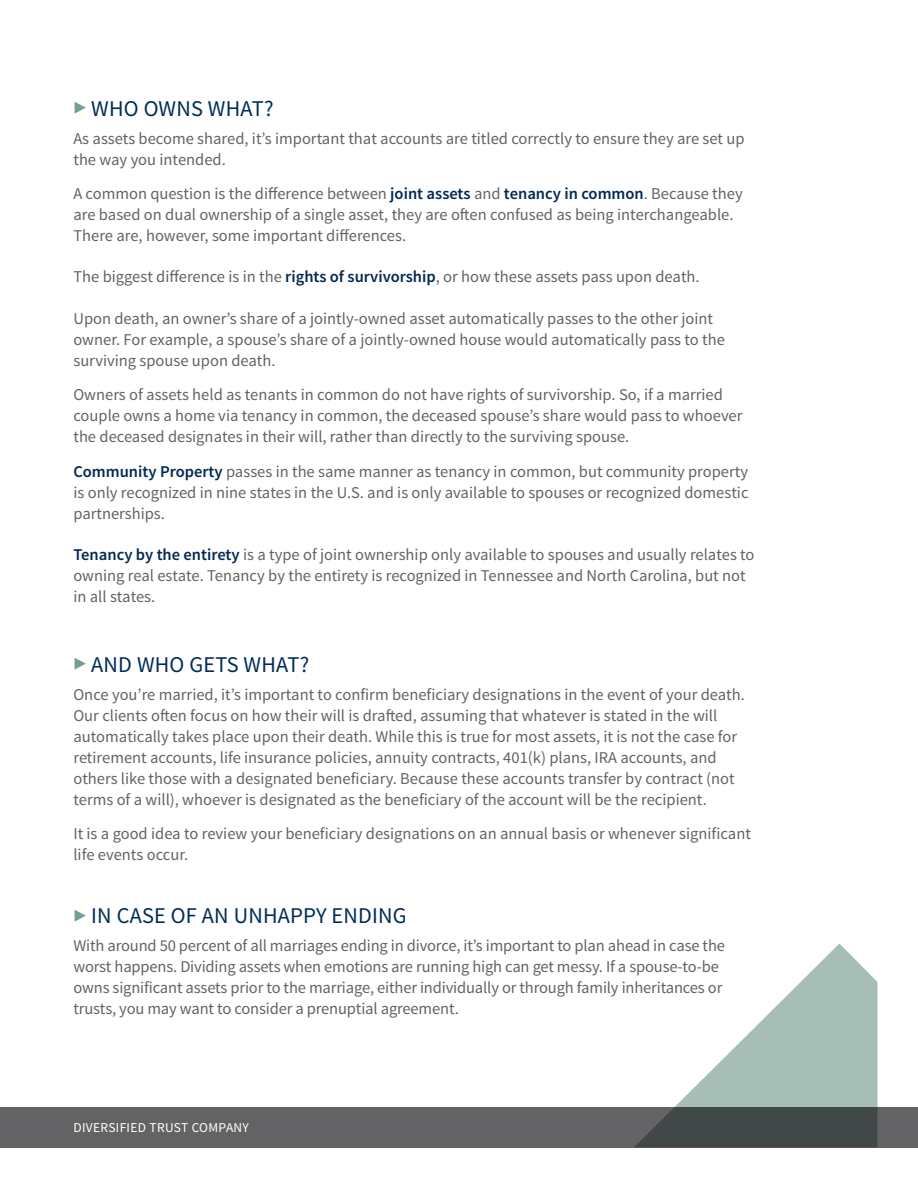
<style>
.page{position:relative;width:918px;height:1188px;background:#fff}
.page>*{position:absolute;margin:0;border:0;box-sizing:border-box;transform-origin:0 0}
.Subhead{font:22.5px "Source Sans Pro";letter-spacing:.01em;color:#002d58}
.Body{font:16.5px/21px "Source Sans Pro";color:#636366}
.t1{font:13.5px "Source Sans Pro";letter-spacing:.025em;color:#fff}
.s1{color:#719f93}
.s2{font-weight:600;color:#002953}
</style>
<div class="page">
<svg style="left:675px;top:943px;width:203px;height:164px;fill:#a6beb6"></svg>
<svg style="left:0;top:1107px;width:918px;height:41px;background:#5a5c5e"></svg>
<p class="Subhead" style="left:73px;top:94px;width:202px"><span class="s1">▶</span> WHO OWNS WHAT?</p>
<p class="Body" style="left:73px;top:128px;width:673px">As assets become shared, it’s important that accounts are titled correctly to ensure they are set up the way you intended.</p>
<p class="Body" style="left:73px;top:183px;width:671px">A common question is the difference between <span class="s2">joint assets</span> and <span class="s2">tenancy in common</span>. Because they are based on dual ownership of a single asset, they are often confused as being interchangeable.<br>There are, however, some important differences.</p>
<p class="Body" style="left:73px;top:267px;width:628px">The biggest difference is in the <span class="s2">rights of survivorship</span>, or how these assets pass upon death.</p>
<p class="Body" style="left:73px;top:308px;width:653px">Upon death, an owner’s share of a jointly-owned asset automatically passes to the other joint owner. For example, a spouse’s share of a jointly-owned house would automatically pass to the surviving spouse upon death.</p>
<p class="Body" style="left:73px;top:384px;width:671px">Owners of assets held as tenants in common do not have rights of survivorship. So, if a married couple owns a home via tenancy in common, the deceased spouse’s share would pass to whoever the deceased designates in their will, rather than directly to the surviving spouse.</p>
<p class="Body" style="left:73px;top:461px;width:677px;text-align:justify"><span class="s2">Community Property</span> passes in the same manner as tenancy in common, but community property is only recognized in nine states in the U.S. and is only available to spouses or recognized domestic partnerships.</p>
<p class="Body" style="left:73px;top:544px;width:683px"><span class="s2">Tenancy by the entirety</span> is a type of joint ownership only available to spouses and usually relates to owning real estate. Tenancy by the entirety is recognized in Tennessee and North Carolina, but not in all states.</p>
<p class="Subhead" style="left:73px;top:650px;width:237px"><span class="s1">▶</span> AND WHO GETS WHAT?</p>
<p class="Body" style="left:73px;top:684px;width:673px">Once you’re married, it’s important to confirm beneficiary designations in the event of your death.<br>Our clients often focus on how their will is drafted, assuming that whatever is stated in the will automatically takes place upon their death. While this is true for most assets, it is not the case for retirement accounts, life insurance policies, annuity contracts, 401(k) plans, IRA accounts, and others like those with a designated beneficiary. Because these accounts transfer by contract (not terms of a will), whoever is designated as the beneficiary of the account will be the recipient.</p>
<p class="Body" style="left:73px;top:823px;width:679px">It is a good idea to review your beneficiary designations on an annual basis or whenever significant life events occur.</p>
<p class="Subhead" style="left:73px;top:902px;width:335px"><span class="s1">▶</span> IN CASE OF AN UNHAPPY ENDING</p>
<p class="Body" style="left:73px;top:935px;width:653px">With around 50 percent of all marriages ending in divorce, it’s important to plan ahead in case the worst happens. Dividing assets when emotions are running high can get messy. If a spouse-to-be owns significant assets prior to the marriage, either individually or through family inheritances or trusts, you may want to consider a prenuptial agreement.</p>
<p class="t1" style="left:73px;top:1119px;width:177px">DIVERSIFIED TRUST COMPANY</p>
</div>
